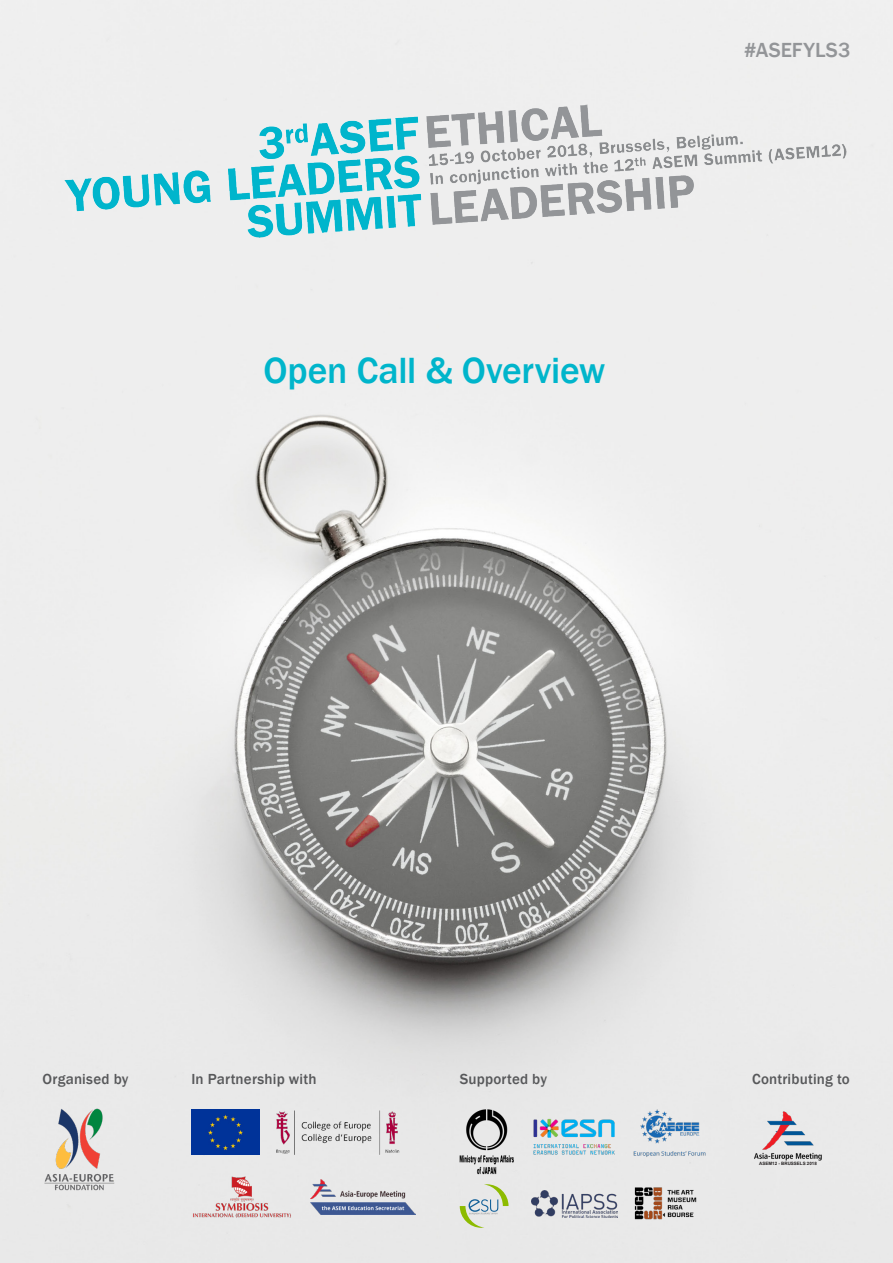
<style>
.page{position:relative;width:893px;height:1263px;background:#fff}
.page>*{position:absolute;margin:0;border:0;box-sizing:border-box;transform-origin:0 0}
.Überschrift_Dokument{font:500 37.5px "Franklin Gothic";letter-spacing:-.005em;color:#00b5cb}
.t1{font:500 21px "Franklin Gothic";letter-spacing:.01em;color:#939598}
.t2{font:500 15px "Franklin Gothic";letter-spacing:.015em;color:#57585a}
.t3{font:700 4.5px "Arial";color:#231f20}
</style>
<div class="page">
<img style="left:0;top:0;width:893px;height:1263px">
<img style="left:310px;top:1179px;width:105px;height:35px">
<img style="left:64px;top:98px;width:786px;height:147px">
<img style="left:43px;top:1106px;width:76px;height:87px">
<img style="left:276px;top:1109px;width:124px;height:46px">
<img style="left:190px;top:1174px;width:104px;height:47px">
<div style="left:191px;top:1110px;width:68px;height:45px;background:#039"></div>
<img style="left:459px;top:1108px;width:58px;height:69px">
<img style="left:531px;top:1116px;width:85px;height:40px">
<svg style="left:460px;top:1184px;width:49px;height:44px;background:#d1dbc8"></svg>
<img style="left:630px;top:1109px;width:79px;height:49px">
<img style="left:532px;top:1190px;width:85px;height:27px">
<img style="left:629px;top:1172px;width:70px;height:55px">
<img style="left:752px;top:1109px;width:71px;height:58px">
<p class="Überschrift_Dokument" style="left:263px;top:348px;width:343px">Open Call &amp; Overview</p>
<p class="t1" style="left:744px;top:37px;width:108px">#ASEFYLS3</p>
<p class="t2" style="left:43px;top:1070px;width:88px">Organised by</p>
<p class="t2" style="left:191px;top:1070px;width:127px">In Partnership with</p>
<p class="t2" style="left:460px;top:1070px;width:89px">Supported by</p>
<p class="t2" style="left:752px;top:1070px;width:99px">Contributing to</p>
<p class="t3" style="left:759px;top:1160px;width:59px">ASEM12 - BRUSSELS 2018</p>
</div>
